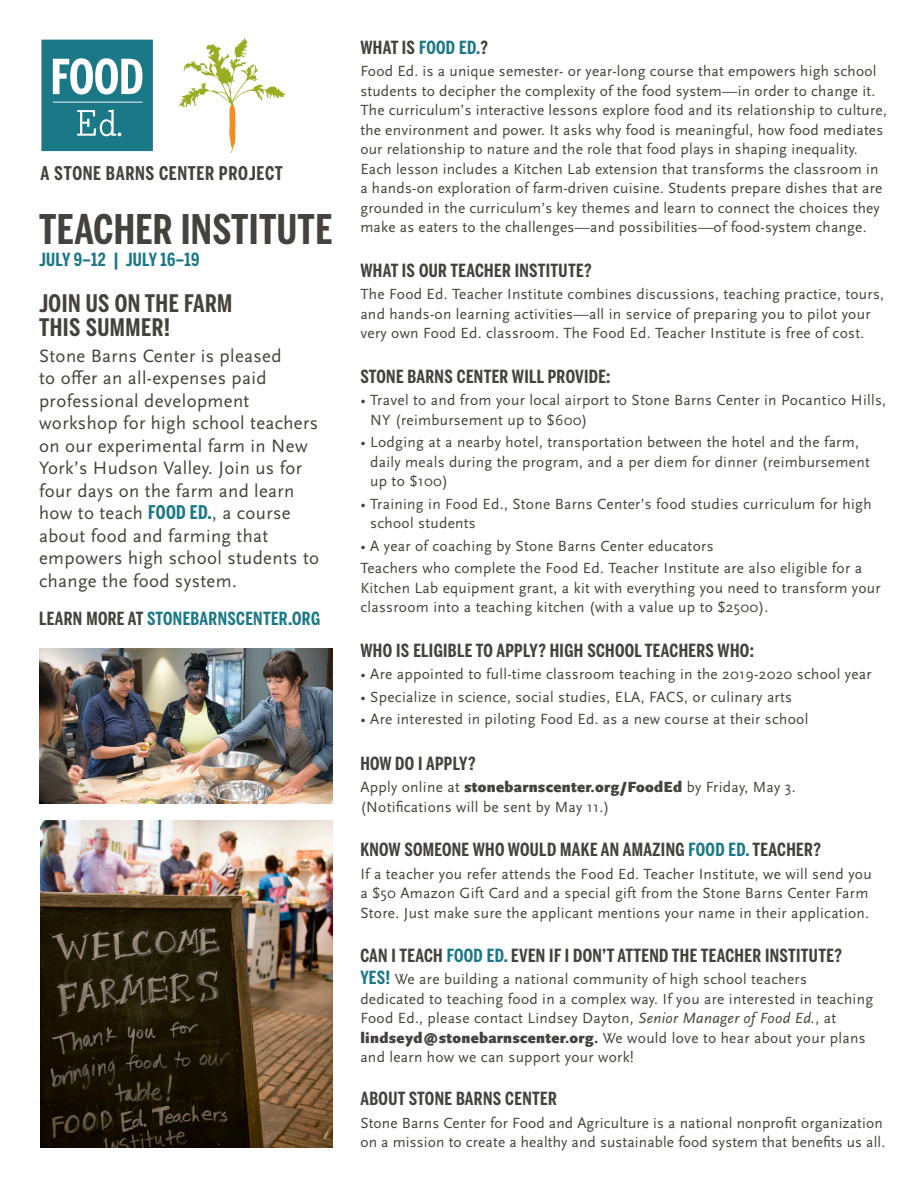
<style>
.page{position:relative;width:918px;height:1188px;background:#fff}
.page>*{position:absolute;margin:0;border:0;box-sizing:border-box;transform-origin:0 0}
.t1{font:700 40.5px "Benton Sans Comp";letter-spacing:.01em;color:#45423d}
.t2{font:700 24px "Benton Sans Comp";letter-spacing:.02em;color:#45423d}
.t3{font:18.75px/22.5px "Scala Sans Pro";letter-spacing:.02em;color:#45423d}
.t4{font:700 18.75px "Benton Sans Comp";letter-spacing:.035em;color:#45423d}
.t5{font:700 18px "Benton Sans Comp";letter-spacing:.02em;color:#45423d}
.t6{font:700 18px "Benton Sans Comp";letter-spacing:.02em;color:#1b7887}
.t7{font:15.3px/19.5px "Scala Sans Pro";letter-spacing:.02em;color:#45423d}
.s1{font-family:"Benton Sans Comp";font-weight:700;color:#1b7887}
.s2{color:#45423d}
.s3{color:#1b7887}
.s4{font-weight:900}
.s5{font-family:"Benton Sans Comp";font-weight:700;font-size:18px;color:#1b7887}
.s6{font-style:italic}
</style>
<div class="page">
<img style="left:40px;top:821px;width:292px;height:327px">
<svg style="left:41px;top:40px;width:112px;height:111px"></svg>
<svg style="left:179px;top:38px;width:107px;height:115px"></svg>
<img style="left:40px;top:648px;width:292px;height:156px">
<p class="t4" style="left:41px;top:163px;width:244px">A STONE BARNS CENTER PROJECT</p>
<p class="t1" style="left:39px;top:206px;width:295px">TEACHER INSTITUTE</p>
<p class="t6" style="left:39px;top:249px;width:162px">JULY 9–12 | JULY 16–19</p>
<p class="t2" style="left:39px;top:290px;width:195px">JOIN US ON THE FARM</p>
<p class="t2" style="left:39px;top:314px;width:133px">THIS SUMMER!</p>
<p class="t3" style="left:39px;top:344px;width:282px">Stone Barns Center is pleased<br>to offer an all-expenses paid professional development workshop for high school teachers on our experimental farm in New<br>York’s Hudson Valley. Join us for four days on the farm and learn how to teach <span class="s1">FOOD ED.</span>, a course about food and farming that empowers high school students to change the food system.</p>
<p class="t6" style="left:39px;top:608px;width:283px"><span class="s2">LEARN MORE AT</span> STONEBARNSCENTER.ORG</p>
<p class="t5" style="left:360px;top:37px;width:129px">WHAT IS <span class="s3">FOOD ED.</span>?</p>
<p class="t7" style="left:360px;top:62px;width:528px">Food Ed. is a unique semester- or year-long course that empowers high school students to decipher the complexity of the food system—in order to change it.<br>The curriculum’s interactive lessons explore food and its relationship to culture, the environment and power. It asks why food is meaningful, how food mediates our relationship to nature and the role that food plays in shaping inequality.<br>Each lesson includes a Kitchen Lab extension that transforms the classroom in a hands-on exploration of farm-driven cuisine. Students prepare dishes that are grounded in the curriculum’s key themes and learn to connect the choices they make as eaters to the challenges—and possibilities—of food-system change.</p>
<p class="t5" style="left:360px;top:260px;width:233px">WHAT IS OUR TEACHER INSTITUTE?</p>
<p class="t7" style="left:360px;top:284px;width:525px">The Food Ed. Teacher Institute combines discussions, teaching practice, tours, and hands-on learning activities—all in service of preparing you to pilot your very own Food Ed. classroom. The Food Ed. Teacher Institute is free of cost.</p>
<p class="t5" style="left:360px;top:366px;width:252px">STONE BARNS CENTER WILL PROVIDE:</p>
<p class="t7" style="left:370px;top:391px;width:517px;text-indent:-10px">• Travel to and from your local airport to Stone Barns Center in Pocantico Hills,<br>NY (reimbursement up to $600)</p>
<p class="t7" style="left:370px;top:433px;width:501px;text-indent:-10px">• Lodging at a nearby hotel, transportation between the hotel and the farm, daily meals during the program, and a per diem for dinner (reimbursement up to $100)</p>
<p class="t7" style="left:370px;top:494px;width:503px;text-indent:-10px">• Training in Food Ed., Stone Barns Center’s food studies curriculum for high school students</p>
<p class="t7" style="left:360px;top:536px;width:355px">• A year of coaching by Stone Barns Center educators</p>
<p class="t7" style="left:360px;top:559px;width:522px">Teachers who complete the Food Ed. Teacher Institute are also eligible for a<br>Kitchen Lab equipment grant, a kit with everything you need to transform your classroom into a teaching kitchen (with a value up to $2500).</p>
<p class="t5" style="left:360px;top:640px;width:395px">WHO IS ELIGIBLE TO APPLY? HIGH SCHOOL TEACHERS WHO:</p>
<p class="t7" style="left:360px;top:664px;width:513px">• Are appointed to full-time classroom teaching in the 2019-2020 school year</p>
<p class="t7" style="left:360px;top:687px;width:433px">• Specialize in science, social studies, ELA, FACS, or culinary arts</p>
<p class="t7" style="left:360px;top:709px;width:450px">• Are interested in piloting Food Ed. as a new course at their school</p>
<p class="t5" style="left:360px;top:753px;width:117px">HOW DO I APPLY?</p>
<p class="t7" style="left:360px;top:778px;width:437px">Apply online at <span class="s4">stonebarnscenter.org/FoodEd</span> by Friday, May 3. (Notifications will be sent by May 11.)</p>
<p class="t5" style="left:360px;top:839px;width:462px">KNOW SOMEONE WHO WOULD MAKE AN AMAZING <span class="s3">FOOD ED.</span> TEACHER?</p>
<p class="t7" style="left:360px;top:864px;width:513px">If a teacher you refer attends the Food Ed. Teacher Institute, we will send you a $50 Amazon Gift Card and a special gift from the Stone Barns Center Farm<br>Store. Just make sure the applicant mentions your name in their application.</p>
<p class="t5" style="left:360px;top:945px;width:483px">CAN I TEACH <span class="s3">FOOD ED.</span> EVEN IF I DON’T ATTEND THE TEACHER INSTITUTE?</p>
<p class="t7" style="left:360px;top:970px;width:514px"><span class="s5">YES!</span> We are building a national community of high school teachers dedicated to teaching food in a complex way. If you are interested in teaching Food Ed., please contact Lindsey Dayton, <span class="s6">Senior Manager of Food Ed.</span>, at <span class="s4">lindseyd@stonebarnscenter.org.</span> We would love to hear about your plans and learn how we can support your work!</p>
<p class="t5" style="left:360px;top:1088px;width:198px">ABOUT STONE BARNS CENTER</p>
<p class="t7" style="left:360px;top:1113px;width:526px">Stone Barns Center for Food and Agriculture is a national nonprofit organization on a mission to create a healthy and sustainable food system that benefits us all.</p>
</div>
